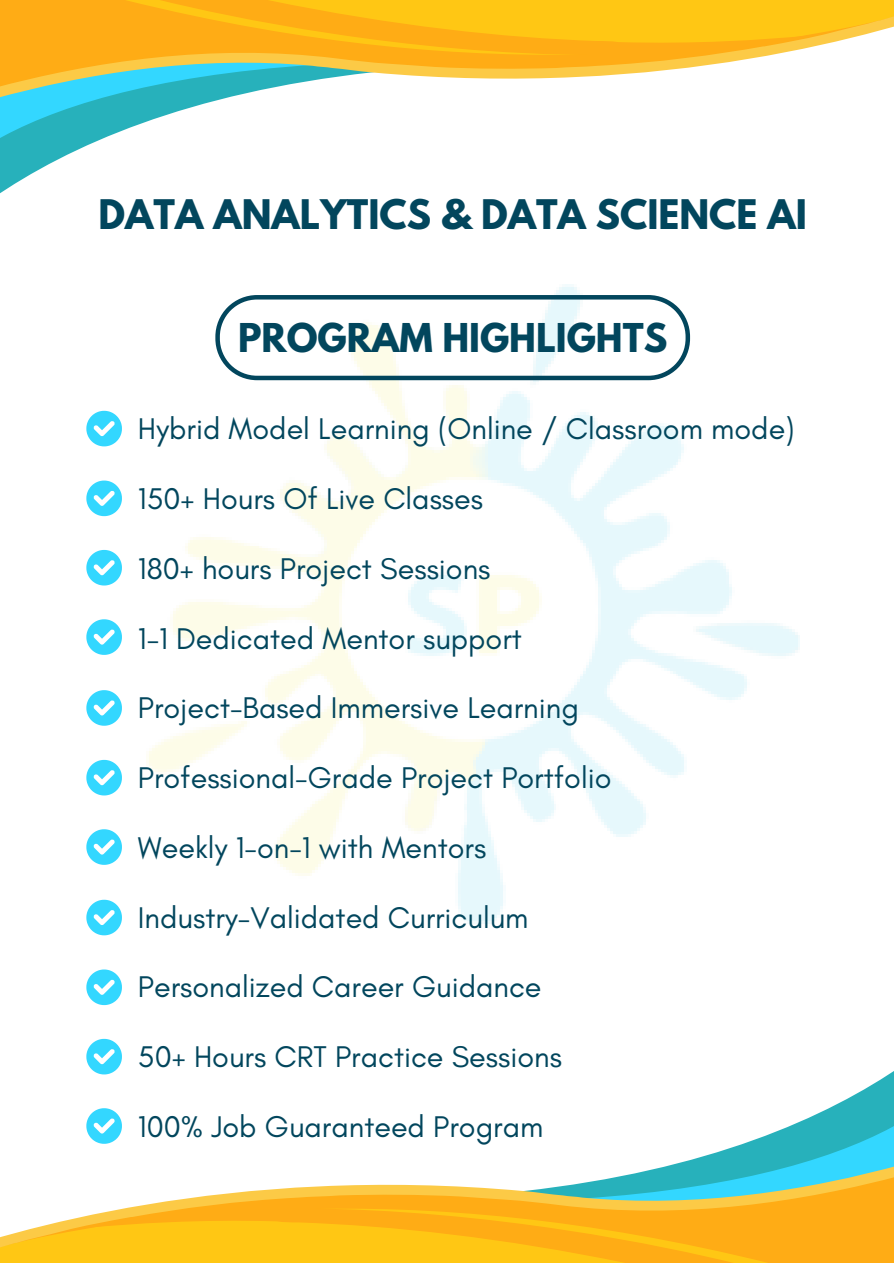
<style>
.page{position:relative;width:894px;height:1264px;background:#fff}
.page>*{position:absolute;margin:0;border:0;box-sizing:border-box;transform-origin:0 0}
.t1{font:700 36.15px "League Spartan";color:#02465d}
.t2{font:700 35.1px "League Spartan";color:#02465d}
.t3{font:30.45px "Glacial Indifference";color:#02465d}
</style>
<div class="page">
<svg style="left:804px;top:1071px;width:89px;height:49px"></svg>
<svg style="left:675px;top:1120px;width:218px;height:44px;fill:#28b2bc"></svg>
<svg style="left:0;top:1164px;width:893px;height:98px"></svg>
<img style="left:99px;top:284px;width:701px;height:652px">
<svg style="left:0;top:142px;width:95px;height:52px"></svg>
<svg style="left:0;top:99px;width:222px;height:43px;fill:#2cb8c3"></svg>
<svg style="left:0;top:1px;width:893px;height:98px"></svg>
<svg style="left:215px;top:295px;width:474px;height:85px"></svg>
<svg style="left:86px;top:411px;width:36px;height:35px"></svg>
<svg style="left:86px;top:690px;width:36px;height:35px"></svg>
<svg style="left:86px;top:899px;width:36px;height:36px"></svg>
<svg style="left:86px;top:480px;width:36px;height:36px"></svg>
<svg style="left:86px;top:760px;width:36px;height:35px"></svg>
<svg style="left:86px;top:969px;width:36px;height:36px"></svg>
<svg style="left:86px;top:550px;width:36px;height:35px"></svg>
<svg style="left:86px;top:829px;width:36px;height:35px"></svg>
<svg style="left:86px;top:1038px;width:36px;height:36px"></svg>
<svg style="left:86px;top:1108px;width:36px;height:35px"></svg>
<svg style="left:86px;top:619px;width:36px;height:36px"></svg>
<h1 class="t1" style="left:99px;top:197px;width:709px">DATA ANALYTICS &amp; DATA SCIENCE AI</h1>
<p class="t2" style="left:238px;top:320px;width:431px">PROGRAM HIGHLIGHTS</p>
<p class="t3" style="left:138px;top:410px;width:658px">Hybrid Model Learning (Online / Classroom mode)</p>
<h1 class="t3" style="left:138px;top:480px;width:346px">150+ Hours Of Live Classes</h1>
<p class="t3" style="left:138px;top:550px;width:354px">180+ hours Project Sessions</p>
<p class="t3" style="left:138px;top:619px;width:385px">1-1 Dedicated Mentor support</p>
<p class="t3" style="left:138px;top:689px;width:442px">Project-Based Immersive Learning</p>
<p class="t3" style="left:138px;top:759px;width:475px">Professional-Grade Project Portfolio</p>
<p class="t3" style="left:138px;top:828px;width:350px">Weekly 1-on-1 with Mentors</p>
<p class="t3" style="left:138px;top:898px;width:392px">Industry-Validated Curriculum</p>
<p class="t3" style="left:138px;top:968px;width:405px">Personalized Career Guidance</p>
<p class="t3" style="left:138px;top:1038px;width:425px">50+ Hours CRT Practice Sessions</p>
<p class="t3" style="left:138px;top:1107px;width:407px">100% Job Guaranteed Program</p>
</div>
